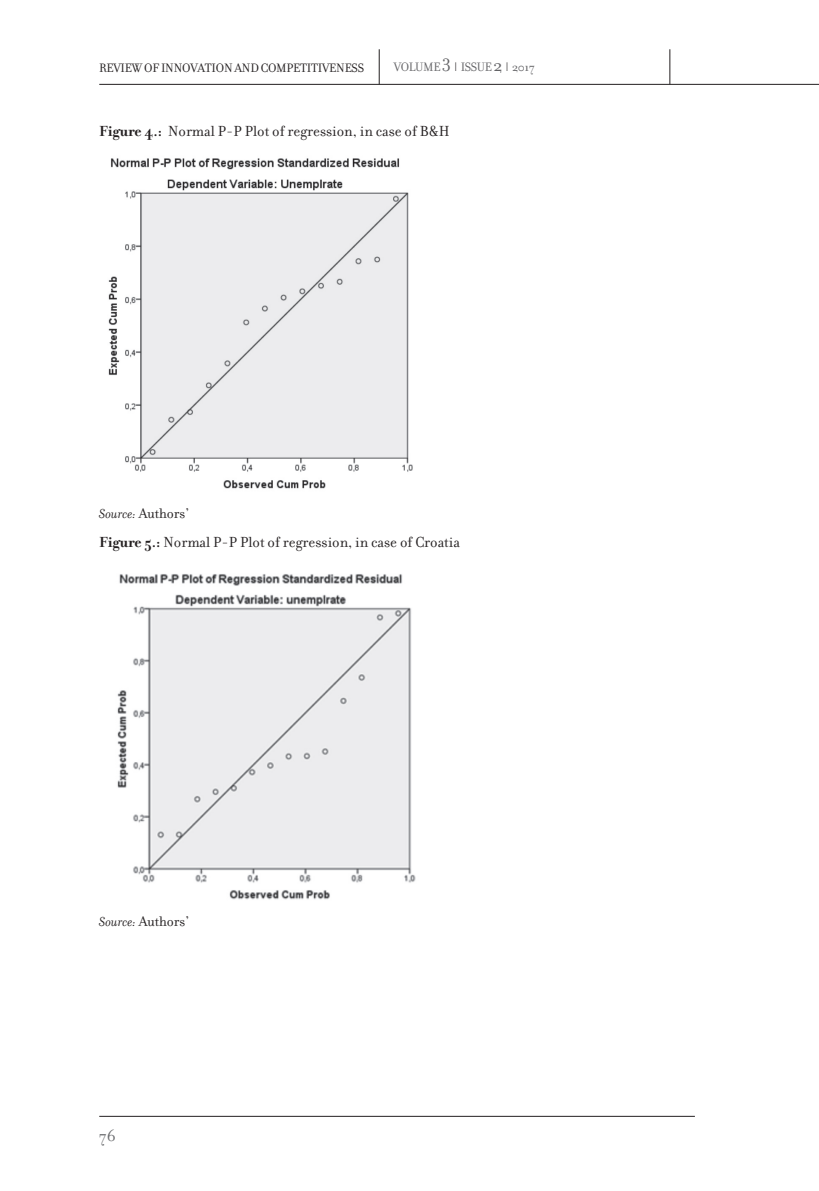
<style>
.page{position:relative;width:819px;height:1191px;background:#fff}
.page>*{position:absolute;margin:0;border:0;box-sizing:border-box;transform-origin:0 0}
.t1{font:17.5px "Filosofia";color:#6c6d70}
.t2{font:15.75px "Filosofia";color:#231f20}
.t3{font:14.88px "Filosofia";color:#231f20}
.t4{font:13.12px "Filosofia";letter-spacing:-.02em;color:#231f20}
.t5{font:13.12px "Filosofia";letter-spacing:-.03em;color:#636366}
.s1{font-size:19.25px}
.s2{font-weight:700;font-size:12.25px;color:#231f20}
.s3{font-weight:700}
.s4{font-style:italic;font-size:14px}
</style>
<div class="page">
<hr style="left:99px;top:84px;width:720px;height:1px;background:#231f20">
<hr style="left:99px;top:1116px;width:595px;height:1px;background:#231f20">
<hr style="left:379px;top:49px;width:1px;height:35px;background:#231f20">
<hr style="left:669px;top:49px;width:1px;height:35px;background:#231f20">
<img style="left:108px;top:158px;width:305px;height:331px">
<img style="left:117px;top:574px;width:299px;height:326px">
<p class="t4" style="left:99px;top:61px;width:266px">REVIEW OF INNOVATION AND COMPETITIVENESS</p>
<p class="t5" style="left:394px;top:60px;width:142px">VOLUME<span class="s1">3</span> <span class="s2">|</span> ISSUE <span class="s1">2</span> <span class="s2">|</span> 2017</p>
<p class="t2" style="left:99px;top:122px;width:352px"><span class="s3">Figure 4.:</span> Normal P-P Plot of regression, in case of B&amp;H</p>
<p class="t3" style="left:99px;top:505px;width:91px"><span class="s4">Source:</span> Authors’</p>
<p class="t2" style="left:99px;top:533px;width:362px"><span class="s3">Figure 5.:</span> Normal P-P Plot of regression, in case of Croatia</p>
<p class="t3" style="left:99px;top:912px;width:91px"><span class="s4">Source:</span> Authors’</p>
<p class="t1" style="left:99px;top:1125px;width:18px">76</p>
</div>
